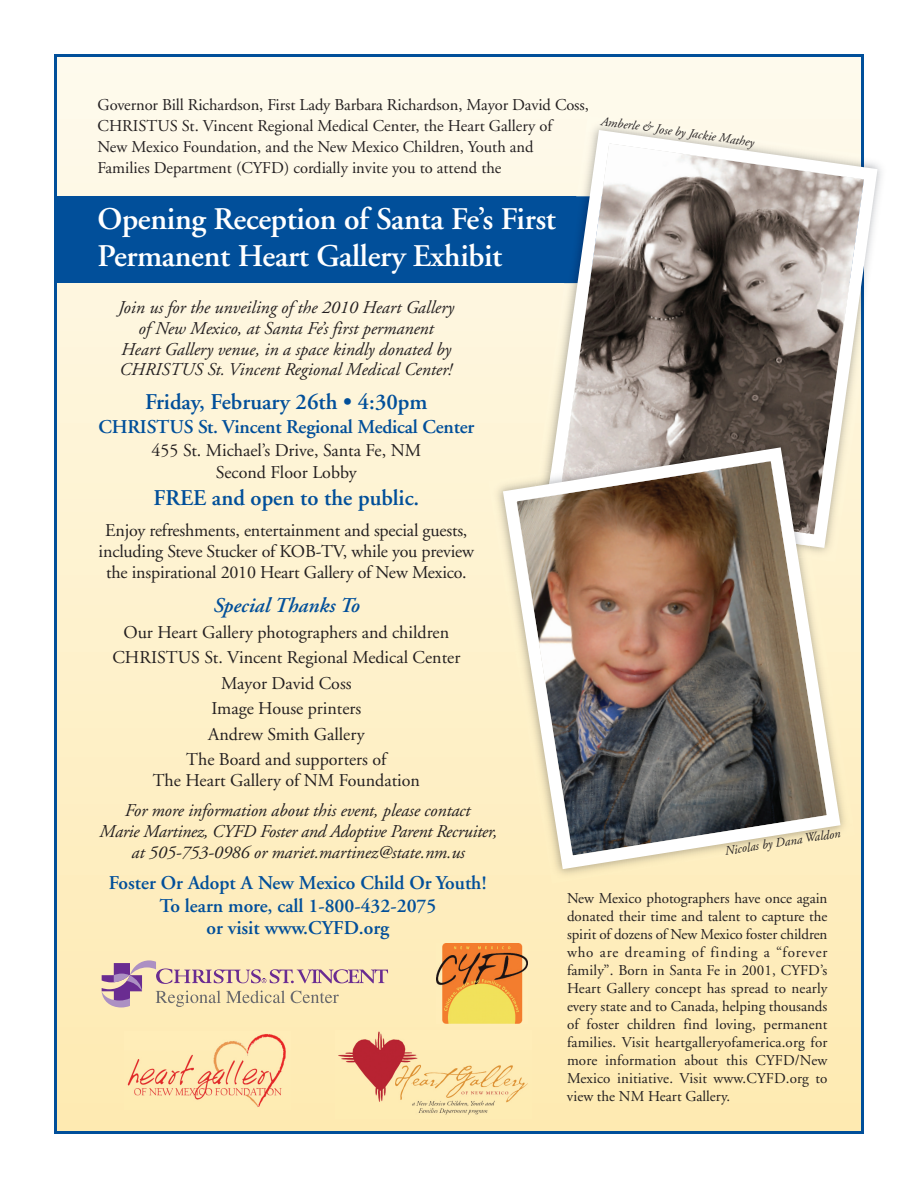
<style>
.page{position:relative;width:918px;height:1188px;background:#fff}
.page>*{position:absolute;margin:0;border:0;box-sizing:border-box;transform-origin:0 0}
.t1{font:600 31.5px/36.6px "Adobe Garamond";letter-spacing:-.01em;color:#fff}
.t2{font:600 22.5px "Adobe Garamond";color:#014f9a}
.t3{font:italic 600 21px "Adobe Garamond";color:#014f9a}
.t4{font:600 19.5px/22.5px "Adobe Garamond";color:#014f9a;text-align:center}
.t5{font:18px/25.5px "Adobe Garamond";color:#231f20;text-align:center}
.t6{font:italic 18px/20.7px "Adobe Garamond";letter-spacing:-.005em;color:#231f20;text-align:center}
.t7{font:16.5px/21px "Adobe Garamond";color:#231f20}
.t8{font:15px/18px "Adobe Garamond";letter-spacing:.01em;color:#231f20;text-align:justify}
.t9{font:italic 12.75px "Adobe Garamond";color:#231f20}
</style>
<div class="page">
<div style="left:57px;top:57px;width:804px;height:1074px;background:linear-gradient(to bottom,#fefaed,#feeab1)"></div>
<img style="left:124px;top:1032px;width:167px;height:78px">
<img style="left:335px;top:1031px;width:197px;height:88px">
<svg style="left:102px;top:960px;width:286px;height:47px"></svg>
<img style="left:436px;top:944px;width:91px;height:79px">
<div style="left:54px;top:197px;width:809px;height:86px;background:#014f9a"></div>
<div style="left:576px;top:115px;width:285px;height:8px;background:#fefaeb"></div>
<svg style="left:539px;top:123px;width:343px;height:432px"></svg>
<img style="left:488px;top:473px;width:367px;height:411px">
<img style="left:559px;top:433px;width:249px;height:8px">
<img style="left:496px;top:441px;width:351px;height:435px">
<p class="t7" style="left:98px;top:96px;width:493px">Governor Bill Richardson, First Lady Barbara Richardson, Mayor David Coss, CHRISTUS St. Vincent Regional Medical Center, the Heart Gallery of<br>New Mexico Foundation, and the New Mexico Children, Youth and Families Department (CYFD) cordially invite you to attend the</p>
<h1 class="t1" style="left:98px;top:204px;width:460px">Opening Reception of Santa Fe’s First<br>Permanent Heart Gallery Exhibit</h1>
<p class="t6" style="left:118px;top:299px;width:337px">Join us for the unveiling of the 2010 Heart Gallery of New Mexico, at Santa Fe’s first permanent Heart Gallery venue, in a space kindly donated by CHRISTUS St. Vincent Regional Medical Center!</p>
<h2 class="t2" style="left:145px;top:393px;width:284px">Friday, February 26th • 4:30pm</h2>
<h3 class="t4" style="left:98px;top:417px;width:377px">CHRISTUS St. Vincent Regional Medical Center</h3>
<p class="t5" style="left:152px;top:440px;width:271px;line-height:22.5px">455 St. Michael’s Drive, Santa Fe, NM<br>Second Floor Lobby</p>
<h2 class="t2" style="left:153px;top:489px;width:268px">FREE and open to the public.</h2>
<p class="t5" style="left:99px;top:521px;width:377px;line-height:21px">Enjoy refreshments, entertainment and special guests, including Steve Stucker of KOB-TV, while you preview the inspirational 2010 Heart Gallery of New Mexico.</p>
<h3 class="t3" style="left:212px;top:597px;width:148px">Special Thanks To</h3>
<p class="t5" style="left:112px;top:621px;width:349px">Our Heart Gallery photographers and children<br>CHRISTUS St. Vincent Regional Medical Center<br>Mayor David Coss<br>Image House printers<br>Andrew Smith Gallery<br>The Board and supporters of</p>
<p class="t5" style="left:153px;top:769px;width:269px">The Heart Gallery of NM Foundation</p>
<p class="t6" style="left:99px;top:801px;width:399px">For more information about this event, please contact<br>Marie Martinez, CYFD Foster and Adoptive Parent Recruiter, at 505-753-0986 or mariet.martinez@state.nm.us</p>
<h3 class="t4" style="left:109px;top:873px;width:379px">Foster Or Adopt A New Mexico Child Or Youth!<br>To learn more, call 1-800-432-2075<br>or visit www.CYFD.org</h3>
<p class="t9" style="left:601px;top:116px;width:156px;rotate:8deg">Amberle &amp; Jose by Jackie Mathey</p>
<p class="t9" style="left:724px;top:846px;width:118px;rotate:-9deg">Nicolas by Dana Waldon</p>
<p class="t8" style="left:567px;top:891px;width:262px">New Mexico photographers have once again donated their time and talent to capture the spirit of dozens of New Mexico foster children who are dreaming of finding a “forever family”. Born in Santa Fe in 2001, CYFD’s Heart Gallery concept has spread to nearly every state and to Canada, helping thousands of foster children find loving, permanent families. Visit heartgalleryofamerica.org for more information about this CYFD/New Mexico initiative. Visit www.CYFD.org to view the NM Heart Gallery.</p>
</div>
